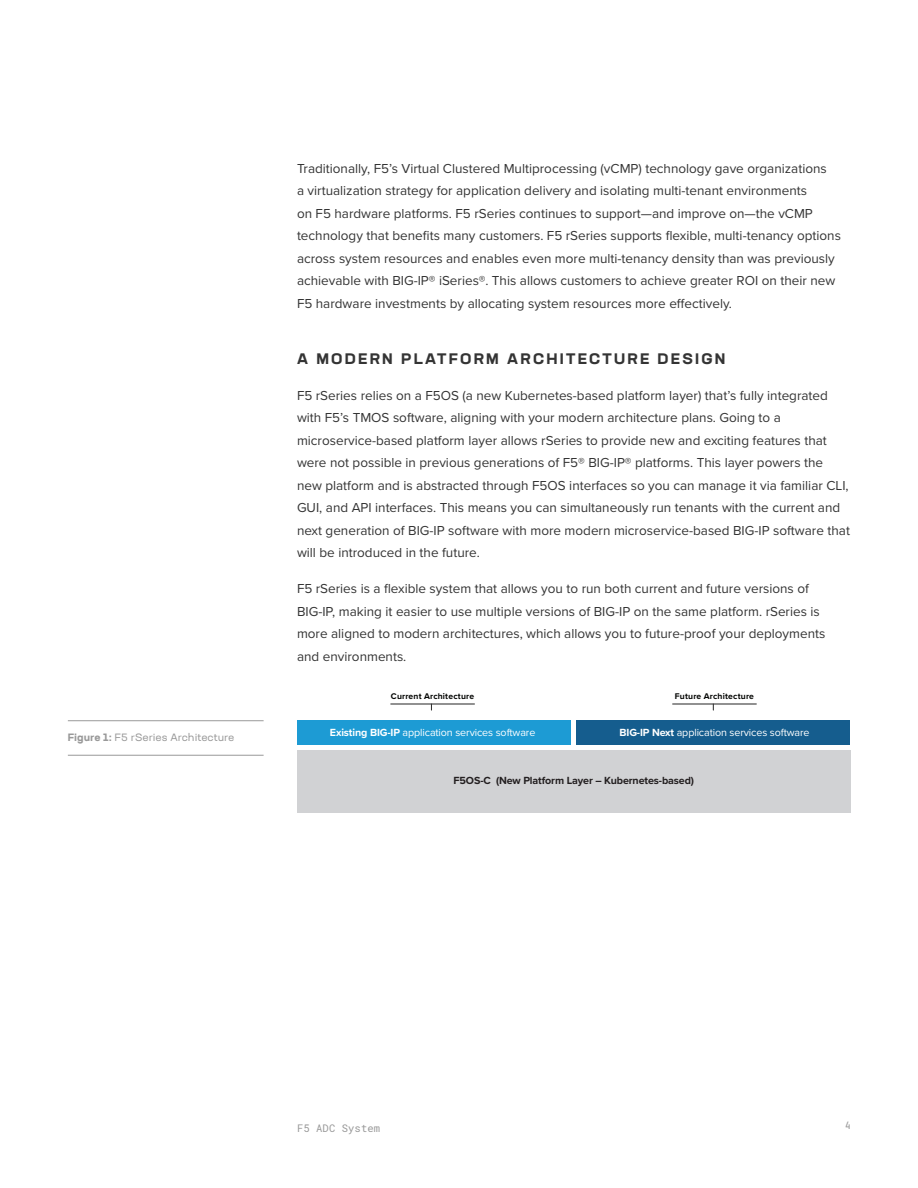
<style>
.page{position:relative;width:918px;height:1188px;background:#fff}
.page>*{position:absolute;margin:0;border:0;box-sizing:border-box;transform-origin:0 0}
.H3_TOC{font:700 expanded 15px "Neusa Next Std";letter-spacing:.15em;color:#343434}
.BODY_COPY{font:13.5px/22.5px "Proxima Nova";color:#343434}
.t1{font:10.65px "Proxima Nova";letter-spacing:-.01em;color:#fff}
.t2{font:700 10.65px "Proxima Nova";letter-spacing:-.01em;color:#231f20}
.FIGURE_CAPTION{font:expanded 10.5px "Neusa Next Std";color:#999}
.t3{font:10.5px "Roboto Mono";letter-spacing:.01em;color:#999}
.t4{font:condensed 10.5px "Neusa Next Std";color:#999}
.t5{font:700 8.55px "Proxima Nova";letter-spacing:.02em;color:#040503}
.s1{font-weight:700}
</style>
<div class="page">
<div style="left:577px;top:720px;width:273px;height:24px;background:#155d8e"></div>
<div style="left:297px;top:720px;width:273px;height:24px;background:#1d9bd4"></div>
<div style="left:297px;top:750px;width:553px;height:63px;background:#d1d2d4"></div>
<hr style="left:391px;top:703px;width:83px;height:2px;background:#333">
<hr style="left:673px;top:703px;width:83px;height:2px;background:#333">
<hr style="left:68px;top:720px;width:196px;height:1px;background:#999">
<hr style="left:68px;top:755px;width:196px;height:1px;background:#999">
<p class="FIGURE_CAPTION" style="left:68px;top:731px;width:168px"><span class="s1">Figure 1:</span> F5 rSeries Architecture</p>
<p class="BODY_COPY" style="left:297px;top:156px;width:545px">Traditionally, F5’s Virtual Clustered Multiprocessing (vCMP) technology gave organizations<br>a virtualization strategy for application delivery and isolating multi-tenant environments<br>on F5 hardware platforms. F5 rSeries continues to support—and improve on—the vCMP technology that benefits many customers. F5 rSeries supports flexible, multi-tenancy options across system resources and enables even more multi-tenancy density than was previously achievable with BIG-IP® iSeries®. This allows customers to achieve greater ROI on their new F5 hardware investments by allocating system resources more effectively.</p>
<p class="H3_TOC" style="left:297px;top:349px;width:430px">A MODERN PLATFORM ARCHITECTURE DESIGN</p>
<p class="BODY_COPY" style="left:297px;top:384px;width:555px">F5 rSeries relies on a F5OS (a new Kubernetes-based platform layer) that’s fully integrated with F5’s TMOS software, aligning with your modern architecture plans. Going to a microservice-based platform layer allows rSeries to provide new and exciting features that were not possible in previous generations of F5® BIG-IP® platforms. This layer powers the new platform and is abstracted through F5OS interfaces so you can manage it via familiar CLI, GUI, and API interfaces. This means you can simultaneously run tenants with the current and next generation of BIG‑IP software with more modern microservice-based BIG-IP software that will be introduced in the future.</p>
<p class="BODY_COPY" style="left:297px;top:577px;width:530px">F5 rSeries is a flexible system that allows you to run both current and future versions of BIG‑IP, making it easier to use multiple versions of BIG-IP on the same platform. rSeries is more aligned to modern architectures, which allows you to future-proof your deployments and environments.</p>
<p class="t5" style="left:391px;top:690px;width:85px">Current Architecture</p>
<p class="t5" style="left:675px;top:690px;width:81px">Future Architecture</p>
<p class="t1" style="left:330px;top:725px;width:207px"><span class="s1">Existing BIG-IP</span> application services software</p>
<p class="t1" style="left:620px;top:725px;width:192px"><span class="s1">BIG-IP Next</span> application services software</p>
<p class="t2" style="left:454px;top:772px;width:242px">F5OS-C (New Platform Layer – Kubernetes-based)</p>
<p class="t3" style="left:297px;top:1120px;width:85px">F5 ADC System</p>
<p class="t4" style="left:846px;top:1118px;width:6px">4</p>
</div>
